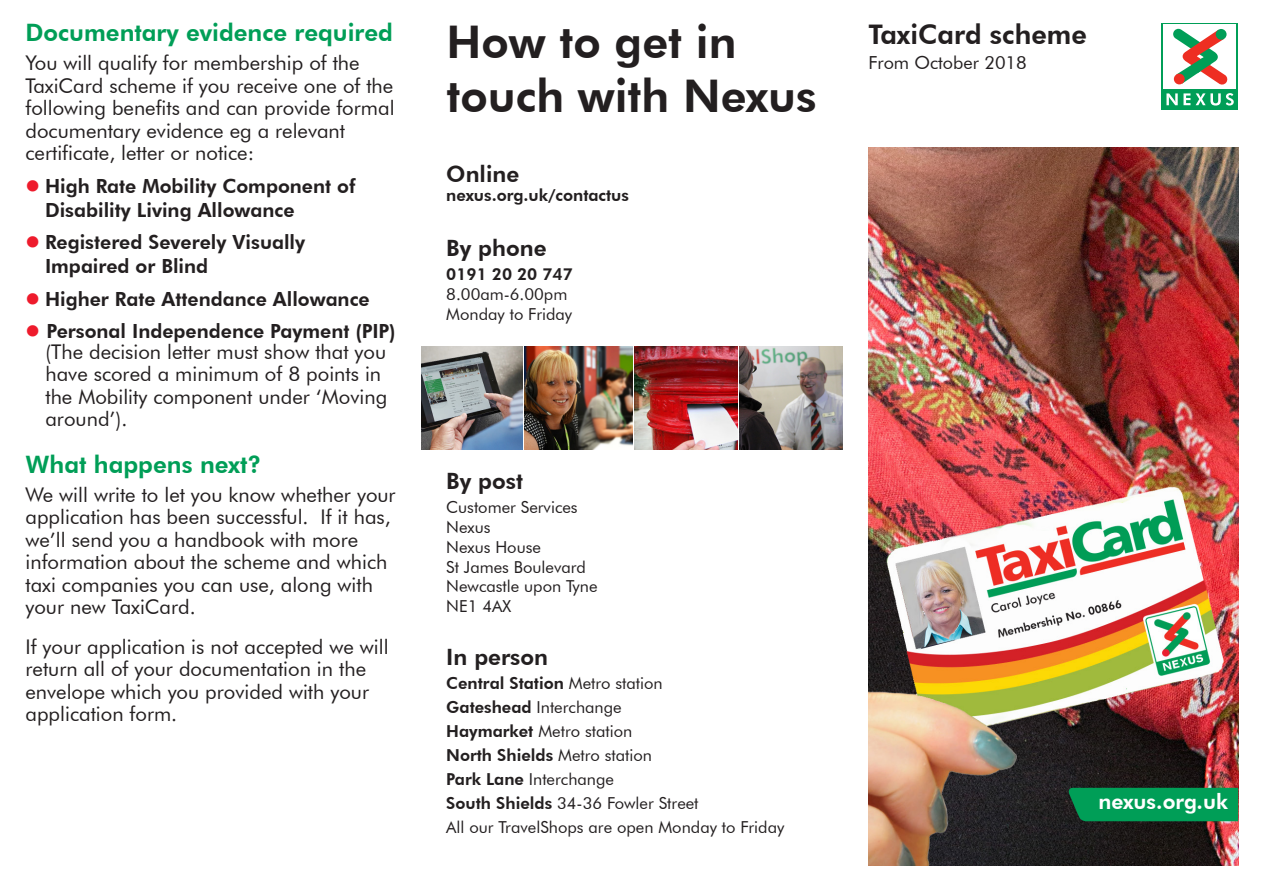
<style>
.page{position:relative;width:1265px;height:892px;background:#fff}
.page>*{position:absolute;margin:0;border:0;box-sizing:border-box;transform-origin:0 0}
.t1{font:800 45px "Futura BT";color:#231f20}
.t2{font:800 27px "Futura BT";color:#231f20}
.t3{font:800 24px "Futura BT";color:#009e57}
.t4{font:800 22.5px "Futura BT";color:#231f20}
.t5{font:800 21px "Futura BT";color:#fff}
.t6{font:20.25px/22.5px "Futura BT";color:#231f20}
.t7{font:800 19.5px/24px "Futura BT";color:#231f20}
.t8{font:18px "Futura BT";color:#231f20}
.t9{font:16.5px "Futura BT";color:#231f20}
.t10{font:800 16.5px "Futura BT";color:#231f20}
.s1{color:#ee1b2c}
.s2{font-weight:400}
.s3{font-weight:800}
</style>
<div class="page">
<svg style="left:1161px;top:23px;width:76px;height:87px"></svg>
<div style="left:1162px;top:25px;width:73px;height:64px;background:#fff"></div>
<svg style="left:1166px;top:93px;width:11px;height:12px"></svg>
<svg style="left:1183px;top:93px;width:50px;height:13px"></svg>
<svg style="left:1173px;top:29px;width:54px;height:56px"></svg>
<img style="left:868px;top:148px;width:369px;height:717px">
<div style="left:1067px;top:788px;width:170px;height:33px;background:#009e57"></div>
<img style="left:634px;top:346px;width:103px;height:104px">
<img style="left:739px;top:346px;width:103px;height:104px">
<img style="left:421px;top:346px;width:101px;height:104px">
<img style="left:524px;top:346px;width:108px;height:104px">
<p class="t3" style="left:25px;top:18px;width:369px">Documentary evidence required</p>
<p class="t6" style="left:25px;top:52px;width:370px">You will qualify for membership of the TaxiCard scheme if you receive one of the following benefits and can provide formal documentary evidence eg a relevant certificate, letter or notice:</p>
<p class="t7" style="left:45px;top:174px;width:312px;text-indent:-20px"><span class="s1">●</span> High Rate Mobility Component of<br>Disability Living Allowance</p>
<p class="t7" style="left:45px;top:230px;width:262px;text-indent:-20px"><span class="s1">●</span> Registered Severely Visually<br>Impaired or Blind</p>
<p class="t7" style="left:25px;top:287px;width:346px"><span class="s1">●</span> Higher Rate Attendance Allowance</p>
<p class="t7" style="left:25px;top:319px;width:371px"><span class="s1">●</span> Personal Independence Payment (PIP)</p>
<p class="t6" style="left:45px;top:340px;width:343px">(The decision letter must show that you have scored a minimum of 8 points in the Mobility component under ‘Moving around’).</p>
<p class="t3" style="left:25px;top:449px;width:237px">What happens next?</p>
<p class="t6" style="left:25px;top:483px;width:371px">We will write to let you know whether your application has been successful. If it has, we’ll send you a handbook with more information about the scheme and which taxi companies you can use, along with your new TaxiCard.</p>
<p class="t6" style="left:25px;top:635px;width:364px">If your application is not accepted we will return all of your documentation in the envelope which you provided with your application form.</p>
<p class="t1" style="left:446px;top:15px;width:291px">How to get in</p>
<p class="t1" style="left:446px;top:69px;width:371px">touch with Nexus</p>
<p class="t4" style="left:446px;top:160px;width:74px">Online</p>
<p class="t10" style="left:446px;top:186px;width:184px">nexus.org.uk/contactus</p>
<p class="t4" style="left:446px;top:234px;width:102px">By phone</p>
<p class="t10" style="left:446px;top:264px;width:128px">0191 20 20 747</p>
<p class="t9" style="left:446px;top:284px;width:122px">8.00am-6.00pm</p>
<p class="t9" style="left:446px;top:304px;width:127px">Monday to Friday</p>
<p class="t4" style="left:446px;top:467px;width:78px">By post</p>
<p class="t9" style="left:446px;top:497px;width:133px">Customer Services</p>
<p class="t9" style="left:446px;top:517px;width:46px">Nexus</p>
<p class="t9" style="left:446px;top:537px;width:96px">Nexus House</p>
<p class="t9" style="left:446px;top:556px;width:141px">St James Boulevard</p>
<p class="t9" style="left:446px;top:576px;width:153px">Newcastle upon Tyne</p>
<p class="t9" style="left:446px;top:596px;width:66px">NE1 4AX</p>
<p class="t4" style="left:446px;top:643px;width:103px">In person</p>
<p class="t10" style="left:446px;top:673px;width:218px">Central Station <span class="s2">Metro station</span></p>
<p class="t9" style="left:446px;top:697px;width:177px"><span class="s3">Gateshead</span> Interchange</p>
<p class="t9" style="left:446px;top:721px;width:187px"><span class="s3">Haymarket</span> Metro station</p>
<p class="t10" style="left:446px;top:745px;width:207px">North Shields <span class="s2">Metro station</span></p>
<p class="t9" style="left:446px;top:769px;width:169px"><span class="s3">Park Lane</span> Interchange</p>
<p class="t9" style="left:446px;top:793px;width:254px"><span class="s3">South Shields</span> 34-36 Fowler Street</p>
<p class="t9" style="left:446px;top:817px;width:339px">All our TravelShops are open Monday to Friday</p>
<p class="t2" style="left:868px;top:18px;width:220px">TaxiCard scheme</p>
<p class="t8" style="left:868px;top:52px;width:160px">From October 2018</p>
<p class="t5" style="left:1098px;top:789px;width:131px">nexus.org.uk</p>
</div>
